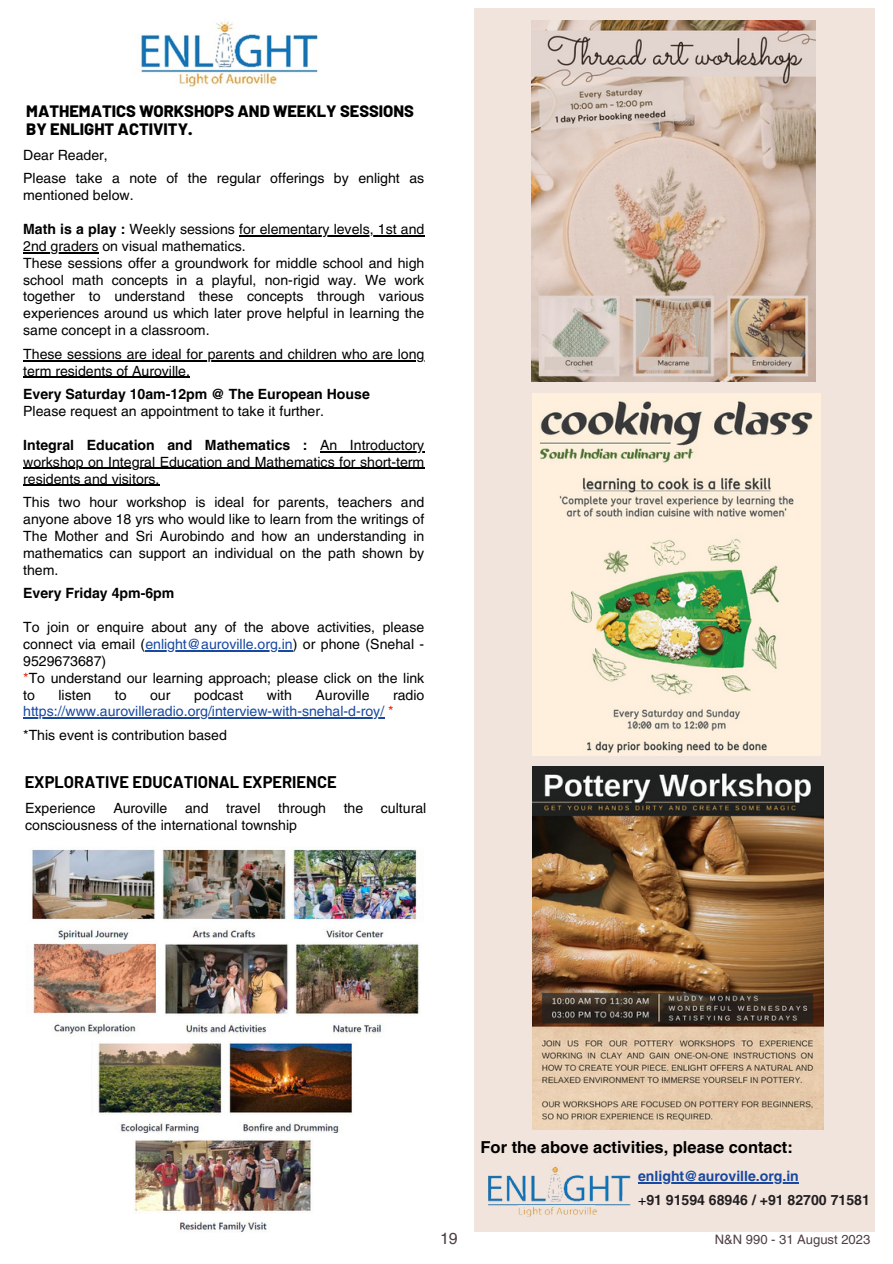
<style>
.page{position:relative;width:893px;height:1264px;background:#fff}
.page>*{position:absolute;margin:0;border:0;box-sizing:border-box;transform-origin:0 0}
.t1{font:800 16.5px/18px "Barlow";color:#000}
.t2{font:700 16.5px "Helvetica LT Pro";color:#000}
.t3{font:700 16.5px "Barlow";color:#000}
.t4{font:16.05px "Helvetica LT Pro";color:#4e3e41}
.t5{font:14.1px/16.8px "Helvetica LT Pro";color:#000}
.t6{font:14.1px/16.8px "Helvetica LT Pro";color:#1848a0}
.t7{font:700 14.1px "Helvetica LT Pro";color:#000}
.t8{font:700 14.1px "Helvetica LT Pro";color:#231f20}
.t9{font:700 14.1px "Helvetica LT Pro";color:#1848a0}
.t10{font:13.05px "Helvetica LT Pro";color:#4e3e41}
.s1{font-weight:700}
.s2{color:#1848a0}
.s3{color:#e91d00}
.s4{color:#000}
.s5{font-weight:400;color:#040507}
</style>
<div class="page">
<img style="left:141px;top:20px;width:177px;height:67px">
<svg style="left:474px;top:8px;width:400px;height:1223px;background:#e3d3c9"></svg>
<img style="left:533px;top:393px;width:287px;height:362px">
<img style="left:533px;top:767px;width:290px;height:362px">
<hr style="left:239px;top:235px;width:185px;height:1px;background:#000">
<hr style="left:23px;top:252px;width:75px;height:1px;background:#000">
<hr style="left:23px;top:360px;width:401px;height:1px;background:#000">
<hr style="left:23px;top:377px;width:167px;height:1px;background:#000">
<hr style="left:320px;top:451px;width:104px;height:1px;background:#000">
<hr style="left:23px;top:468px;width:401px;height:1px;background:#000">
<hr style="left:23px;top:485px;width:136px;height:1px;background:#000">
<hr style="left:145px;top:650px;width:148px;height:1px;background:#1848a0">
<hr style="left:23px;top:717px;width:361px;height:1px;background:#1848a0">
<hr style="left:638px;top:1182px;width:160px;height:1px;background:#1848a0">
<img style="left:480px;top:1159px;width:154px;height:61px">
<img style="left:32px;top:849px;width:385px;height:90px">
<img style="left:165px;top:944px;width:254px;height:92px">
<img style="left:96px;top:1043px;width:259px;height:89px">
<img style="left:33px;top:943px;width:123px;height:93px">
<img style="left:135px;top:1140px;width:178px;height:92px">
<p class="t1" style="left:26px;top:102px;width:389px">MATHEMATICS WORKSHOPS AND WEEKLY SESSIONS<br>BY ENLIGHT ACTIVITY.</p>
<p class="t5" style="left:23px;top:148px;width:86px">Dear Reader,</p>
<p class="t5" style="left:23px;top:171px;width:402px">Please take a note of the regular offerings by enlight as mentioned below.</p>
<p class="t5" style="left:23px;top:222px;width:402px"><span class="s1">Math is a play :</span> Weekly sessions for elementary levels, 1st and<br>2nd graders on visual mathematics.</p>
<p class="t5" style="left:23px;top:256px;width:402px;text-align:justify">These sessions offer a groundwork for middle school and high school math concepts in a playful, non-rigid way. We work together to understand these concepts through various experiences around us which later prove helpful in learning the same concept in a classroom.</p>
<p class="t5" style="left:23px;top:347px;width:402px">These sessions are ideal for parents and children who are long term residents of Auroville.</p>
<p class="t7" style="left:23px;top:389px;width:348px">Every Saturday 10am-12pm @ The European House</p>
<p class="t5" style="left:23px;top:404px;width:302px">Please request an appointment to take it further.</p>
<p class="t5" style="left:23px;top:438px;width:402px;text-align:justify"><span class="s1">Integral Education and Mathematics :</span> An Introductory workshop on Integral Education and Mathematics for short-term residents and visitors.</p>
<p class="t5" style="left:23px;top:495px;width:402px;text-align:justify">This two hour workshop is ideal for parents, teachers and anyone above 18 yrs who would like to learn from the writings of The Mother and Sri Aurobindo and how an understanding in mathematics can support an individual on the path shown by them.</p>
<p class="t7" style="left:23px;top:588px;width:153px">Every Friday 4pm-6pm</p>
<p class="t5" style="left:23px;top:620px;width:402px;text-align:justify">To join or enquire about any of the above activities, please connect via email (<span class="s2">enlight@auroville.org.in</span>) or phone (Snehal - 9529673687)</p>
<p class="t5" style="left:23px;top:670px;width:402px"><span class="s3">*</span>To understand our learning approach; please click on the link to</p>
<p class="t6" style="left:23px;top:687px;width:402px;text-indent:370px"><span class="s4">radio </span>https://www.aurovilleradio.org/interview-with-snehal-d-roy/ <span class="s3">*</span></p>
<p class="t5" style="left:23px;top:728px;width:205px">*This event is contribution based</p>
<p class="t5" style="left:58px;top:687px;width:34px">listen</p>
<p class="t5" style="left:115px;top:687px;width:13px">to</p>
<p class="t5" style="left:150px;top:687px;width:22px">our</p>
<p class="t5" style="left:194px;top:687px;width:51px">podcast</p>
<p class="t5" style="left:267px;top:687px;width:27px">with</p>
<p class="t5" style="left:315px;top:687px;width:56px">Auroville</p>
<p class="t3" style="left:25px;top:771px;width:313px">EXPLORATIVE EDUCATIONAL EXPERIENCE</p>
<p class="t5" style="left:25px;top:801px;width:402px">Experience Auroville and travel through the cultural consciousness of the international township</p>
<p class="t2" style="left:480px;top:1141px;width:314px">For the above activities, please contact:</p>
<p class="t9" style="left:638px;top:1171px;width:162px">enlight@auroville.org.in</p>
<p class="t8" style="left:638px;top:1194px;width:233px"><span class="s5">+</span>91 91594 68946 / +91 82700 71581</p>
<p class="t4" style="left:440px;top:1232px;width:19px">19</p>
<p class="t10" style="left:714px;top:1234px;width:157px">N&amp;N 990 - 31 August 2023</p>
</div>
